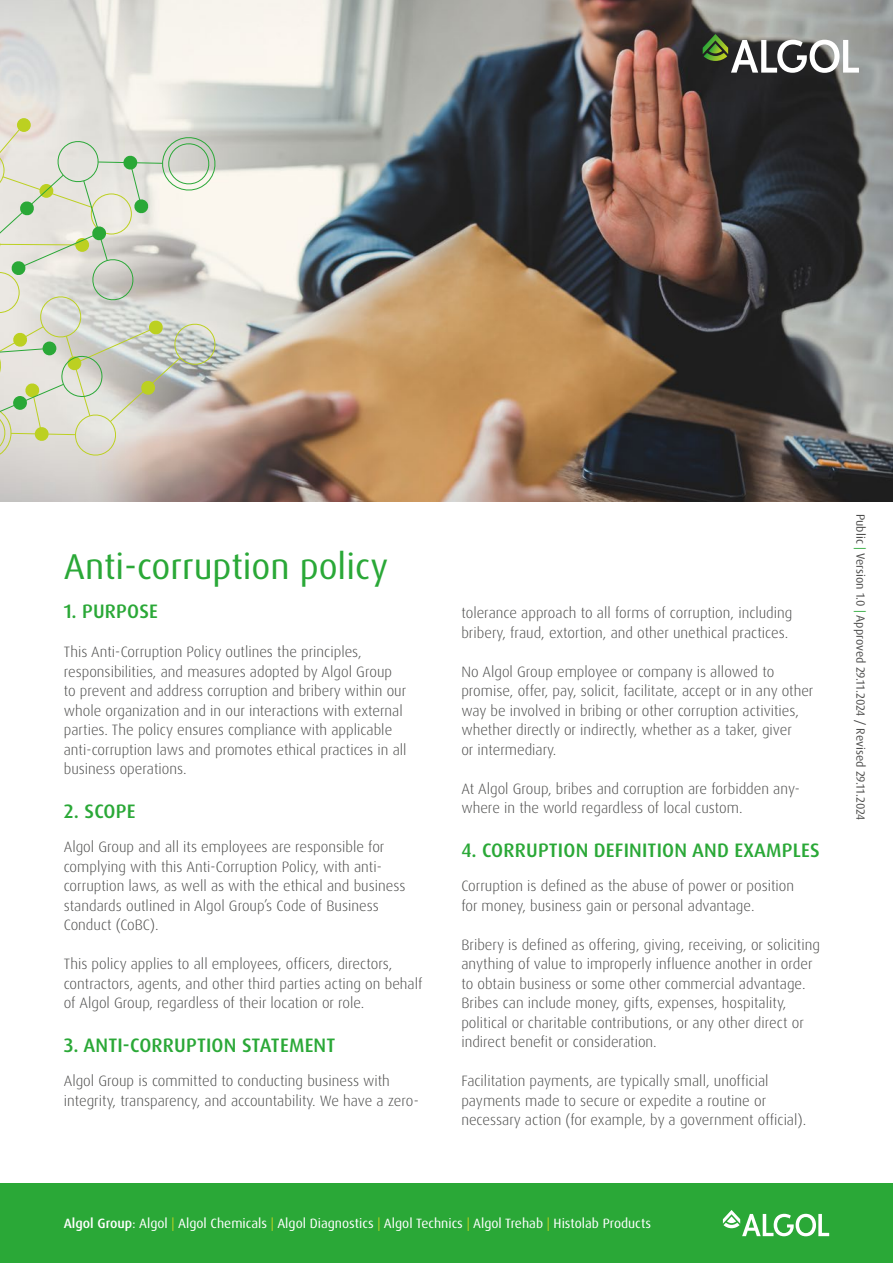
<style>
.page{position:relative;width:893px;height:1263px;background:#fff}
.page>*{position:absolute;margin:0;border:0;box-sizing:border-box;transform-origin:0 0}
.t1{font:36px "Dax Pro";color:#2aa837}
.t2{font:500 19.5px "Dax Pro";letter-spacing:.01em;color:#2aa837}
.t3{font:300 15px/19.5px "Dax Pro";color:#4b4b4a}
.t4{font:13.5px "Dax Pro";color:#fff}
.t5{font:12px "Dax Pro";color:#4b4b4a}
.s1{color:#2aa837}
.s2{font-weight:500}
.s3{color:#bcd021}
</style>
<div class="page">
<img style="left:0;top:0;width:893px;height:501px">
<div style="left:0;top:1183px;width:893px;height:80px;background:#2aa837"></div>
<svg style="left:723px;top:1210px;width:106px;height:26px"></svg>
<svg style="left:703px;top:34px;width:156px;height:39px"></svg>
<div style="left:17px;top:118px;width:14px;height:14px;background:#bcd021;border-radius:50%"></div>
<svg style="left:0;top:123px;width:215px;height:336px;background:#d4d6c7"></svg>
<h1 class="t1" style="left:64px;top:543px;width:326px">Anti-corruption policy</h1>
<h2 class="t2" style="left:64px;top:599px;width:96px">1. PURPOSE</h2>
<p class="t3" style="left:64px;top:642px;width:344px">This Anti-Corruption Policy outlines the principles, responsibilities, and measures adopted by Algol Group to prevent and address corruption and bribery within our whole organization and in our interactions with external parties. The policy ensures compliance with applicable anti-corruption laws and promotes ethical practices in all business operations.</p>
<h2 class="t2" style="left:64px;top:798px;width:73px">2. SCOPE</h2>
<p class="t3" style="left:64px;top:837px;width:343px">Algol Group and all its employees are responsible for complying with this Anti-Corruption Policy, with anti&shy;corruption laws, as well as with the ethical and business standards outlined in Algol Group’s Code of Business Conduct (CoBC).</p>
<p class="t3" style="left:64px;top:954px;width:360px">This policy applies to all employees, officers, directors, contractors, agents, and other third parties acting on behalf of Algol Group, regardless of their location or role.</p>
<h2 class="t2" style="left:64px;top:1032px;width:273px">3. ANTI-CORRUPTION STATEMENT</h2>
<p class="t3" style="left:64px;top:1071px;width:356px">Algol Group is committed to conducting business with integrity, transparency, and accountability. We have a zero-</p>
<p class="t3" style="left:461px;top:603px;width:333px">tolerance approach to all forms of corruption, including bribery, fraud, extortion, and other unethical practices.</p>
<p class="t3" style="left:461px;top:662px;width:354px">No Algol Group employee or company is allowed to promise, offer, pay, solicit, facilitate, accept or in any other way be involved in bribing or other corruption activities, whether directly or indirectly, whether as a taker, giver<br>or intermediary.</p>
<p class="t3" style="left:461px;top:779px;width:338px">At Algol Group, bribes and corruption are forbidden any&shy;where in the world regardless of local custom.</p>
<h2 class="t2" style="left:461px;top:837px;width:360px">4. CORRUPTION DEFINITION AND EXAMPLES</h2>
<p class="t3" style="left:461px;top:876px;width:334px">Corruption is defined as the abuse of power or position for money, business gain or personal advantage.</p>
<p class="t3" style="left:461px;top:935px;width:360px">Bribery is defined as offering, giving, receiving, or soliciting anything of value to improperly influence another in order to obtain business or some other commercial advantage.<br>Bribes can include money, gifts, expenses, hospitality, political or charitable contributions, or any other direct or indirect benefit or consideration.</p>
<p class="t3" style="left:461px;top:1071px;width:346px">Facilitation payments, are typically small, unofficial payments made to secure or expedite a routine or necessary action (for example, by a government official).</p>
<p class="t5" style="left:868px;top:514px;width:308px;rotate:90deg">Public <span class="s1">|</span> Version 1.0 <span class="s1">|</span> Approved 29.11.2024 / Revised 29.11.2024</p>
<p class="t4" style="left:64px;top:1215px;width:589px"><span class="s2">Algol Group</span>: Algol <span class="s3">|</span> Algol Chemicals <span class="s3">|</span> Algol Diagnostics <span class="s3">|</span> Algol Technics <span class="s3">|</span> Algol Trehab <span class="s3">|</span> Histolab Products</p>
</div>
